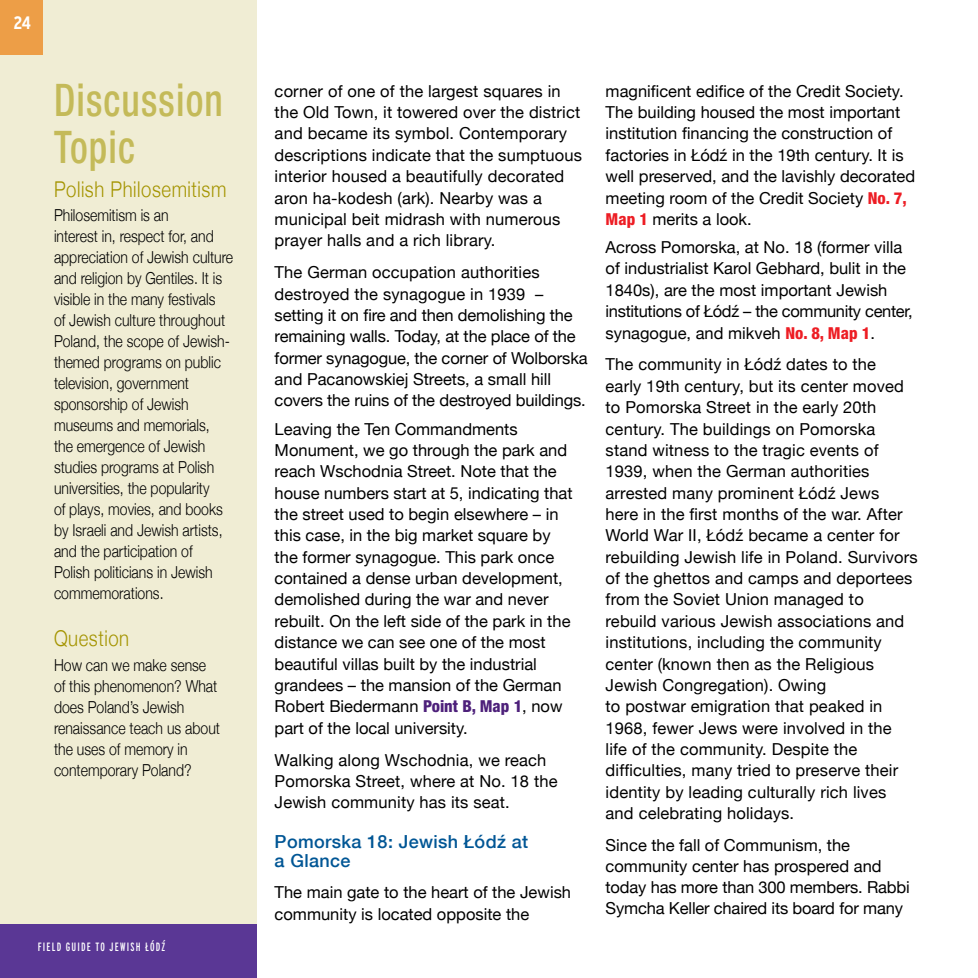
<style>
.page{position:relative;width:978px;height:978px;background:#fff}
.page>*{position:absolute;margin:0;border:0;box-sizing:border-box;transform-origin:0 0}
.t1{font:500 condensed 45px/46.5px "Helvetica Neue";letter-spacing:.03em;color:#c4ba59;scale:.85 1}
.t2{font:300 21.75px "Helvetica Neue";letter-spacing:.03em;color:#a49400;scale:.85 1}
.t3{font:500 18px/18.8px "Helvetica Neue";letter-spacing:.02em;color:#005695}
.t4{font:700 condensed 18px "Interstate";color:#fff}
.t5{font:16.5px/21.3px "Helvetica Neue";color:#000}
.t6{font:300 16.5px/21px "Helvetica Neue";color:#000;scale:.85 1}
.t7{font:extra-condensed 12px "Interstate";letter-spacing:.1em;color:#fff}
.s1{font-weight:800;font-stretch:condensed;color:#4d207a}
.s2{font-weight:800;font-stretch:condensed;color:#ed1d24}
</style>
<div class="page">
<div style="left:0;top:924px;width:257px;height:54px;background:#5a3795"></div>
<div style="left:0;top:0;width:257px;height:924px;background:#f0edd4"></div>
<div style="left:0;top:0;width:43px;height:55px;background:#ed9e47"></div>
<p class="t4" style="left:14px;top:12px;width:19px">24</p>
<h1 class="t1" style="left:54px;top:76px;width:200px">Discussion<br>Topic</h1>
<h2 class="t2" style="left:54px;top:175px;width:204px">Polish Philosemitism</h2>
<p class="t6" style="left:54px;top:204px;width:212px">Philosemitism is an<br>interest in, respect for, and appreciation of Jewish culture and religion by Gentiles. It is visible in the many festivals<br>of Jewish culture throughout<br>Poland, the scope of Jewish&shy;themed programs on public television, government sponsorship of Jewish museums and memorials,<br>the emergence of Jewish studies programs at Polish universities, the popularity<br>of plays, movies, and books by Israeli and Jewish artists, and the participation of<br>Polish politicians in Jewish commemorations.</p>
<h2 class="t2" style="left:54px;top:625px;width:90px">Question</h2>
<p class="t6" style="left:54px;top:654px;width:197px">How can we make sense of this phenomenon? What does Poland’s Jewish renaissance teach us about the uses of memory in contemporary Poland?</p>
<p class="t7" style="left:38px;top:940px;width:130px">FIELD GUIDE TO JEWISH ŁÓDZ´</p>
<p class="t5" style="left:275px;top:80px;width:309px">corner of one of the largest squares in the Old Town, it towered over the district and became its symbol. Contemporary descriptions indicate that the sumptuous interior housed a beautifully decorated aron ha-kodesh (ark). Nearby was a municipal beit midrash with numerous prayer halls and a rich library.</p>
<p class="t5" style="left:275px;top:261px;width:314px">The German occupation authorities destroyed the synagogue in 1939 – setting it on fire and then demolishing the remaining walls. Today, at the place of the former synagogue, the corner of Wolborska and Pacanowskiej Streets, a small hill covers the ruins of the destroyed buildings.</p>
<p class="t5" style="left:275px;top:418px;width:300px">Leaving the Ten Commandments Monument, we go through the park and reach Wschodnia Street. Note that the house numbers start at 5, indicating that the street used to begin elsewhere – in this case, in the big market square by the former synagogue. This park once contained a dense urban development, demolished during the war and never rebuilt. On the left side of the park in the distance we can see one of the most beautiful villas built by the industrial grandees – the mansion of the German Robert Biedermann <span class="s1">Point B, Map 1</span>, now part of the local university.</p>
<p class="t5" style="left:275px;top:749px;width:284px">Walking along Wschodnia, we reach<br>Pomorska Street, where at No. 18 the<br>Jewish community has its seat.</p>
<p class="t3" style="left:275px;top:832px;width:255px">Pomorska 18: Jewish Łódź at a Glance</p>
<p class="t5" style="left:275px;top:882px;width:298px">The main gate to the heart of the Jewish community is located opposite the</p>
<p class="t5" style="left:606px;top:80px;width:311px">magnificent edifice of the Credit Society.<br>The building housed the most important institution financing the construction of factories in Łódź in the 19th century. It is well preserved, and the lavishly decorated meeting room of the Credit Society <span class="s2">No. 7, Map 1</span> merits a look.</p>
<p class="t5" style="left:606px;top:236px;width:309px">Across Pomorska, at No. 18 (former villa of industrialist Karol Gebhard, bulit in the 1840s), are the most important Jewish institutions of Łódź – the community center, synagogue, and mikveh <span class="s2">No. 8, Map 1</span>.</p>
<p class="t5" style="left:606px;top:354px;width:314px">The community in Łódź dates to the<br>early 19th century, but its center moved to Pomorska Street in the early 20th century. The buildings on Pomorska stand witness to the tragic events of 1939, when the German authorities arrested many prominent Łódź Jews<br>here in the first months of the war. After World War II, Łódź became a center for rebuilding Jewish life in Poland. Survivors of the ghettos and camps and deportees from the Soviet Union managed to rebuild various Jewish associations and institutions, including the community center (known then as the Religious Jewish Congregation). Owing<br>to postwar emigration that peaked in 1968, fewer Jews were involved in the<br>life of the community. Despite the difficulties, many tried to preserve their identity by leading culturally rich lives and celebrating holidays.</p>
<p class="t5" style="left:606px;top:834px;width:306px">Since the fall of Communism, the community center has prospered and today has more than 300 members. Rabbi Symcha Keller chaired its board for many</p>
</div>
